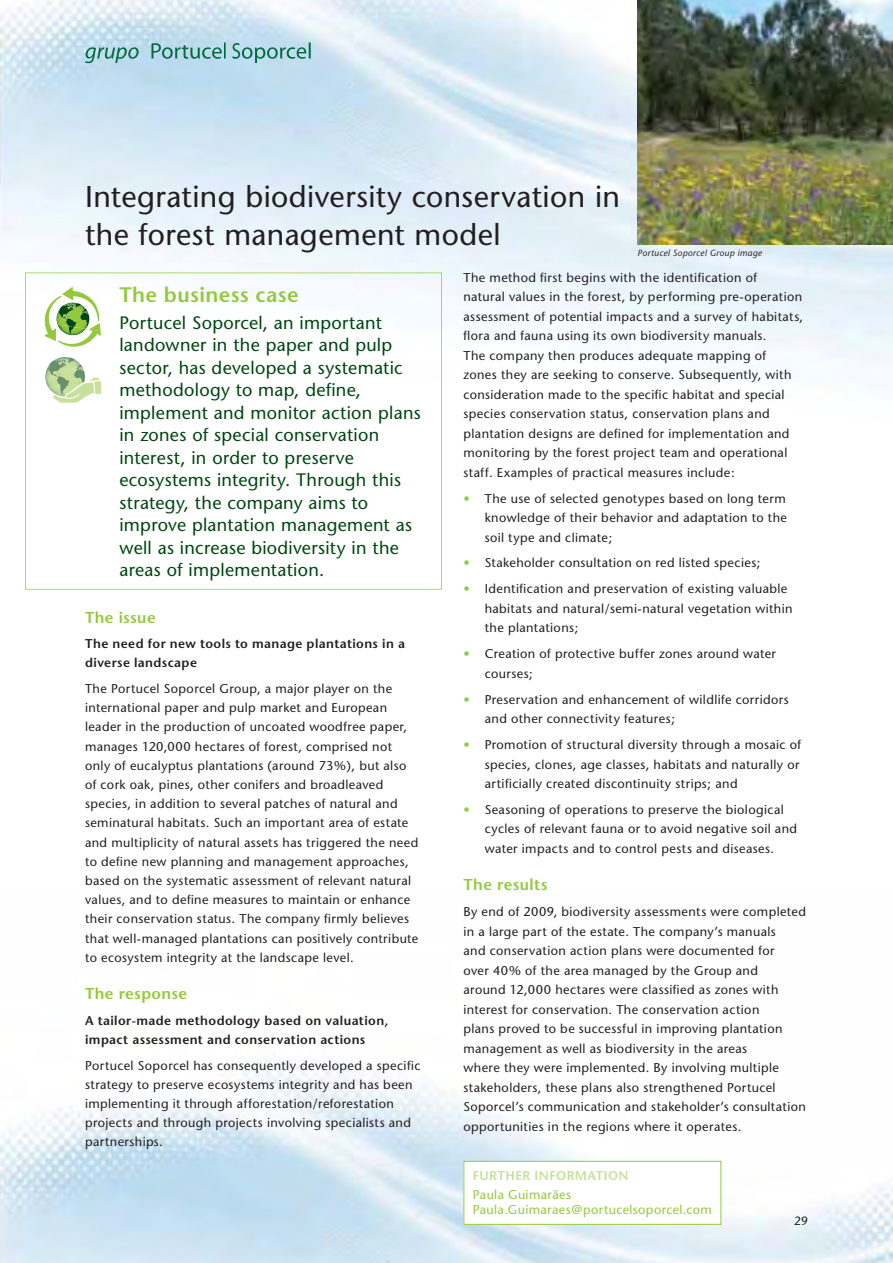
<style>
.page{position:relative;width:893px;height:1263px;background:#fff}
.page>*{position:absolute;margin:0;border:0;box-sizing:border-box;transform-origin:0 0}
.t1{font:30px/37.5px "Stone San 1";letter-spacing:.015em;color:#231f20}
.t2{font:600 21px "Stone Sans";letter-spacing:.02em;color:#94c93d}
.t3{font:18px/22.5px "Stone San 1";letter-spacing:.015em;color:#004711}
.t4{font:600 15.75px "Stone Sans";letter-spacing:.025em;color:#94c93d}
.t5{font:12.75px/19.5px "Stone San 1";letter-spacing:.03em;color:#231f20}
.t6{font:600 12.75px/19.2px "Stone Sans";letter-spacing:.035em;color:#231f20}
.t7{font:12.75px/15px "Stone San 1";letter-spacing:.03em;color:#94c93d}
.t8{font:600 12.75px "Stone Sans";letter-spacing:.035em;color:#c8e09b}
.t9{font:12px "Stone San 1";color:#231f20}
.t10{font:italic 9px "Stone Sans";letter-spacing:.035em;color:#231f20}
</style>
<div class="page">
<img style="left:213px;top:0;width:680px;height:365px">
<img style="left:0;top:0;width:213px;height:273px">
<img style="left:0;top:1059px;width:893px;height:204px">
<svg style="left:85px;top:43px;width:226px;height:20px;background:#96c3c9"></svg>
<div style="left:464px;top:1161px;width:257px;height:63px;background:#fff"></div>
<div style="left:463px;top:1161px;width:258px;height:64px;border:1px solid #94c93d"></div>
<svg style="left:25px;top:273px;width:417px;height:317px"></svg>
<img style="left:637px;top:0;width:256px;height:245px">
<img style="left:44px;top:287px;width:57px;height:44px">
<img style="left:62px;top:287px;width:38px;height:16px">
<img style="left:45px;top:296px;width:17px;height:7px">
<svg style="left:45px;top:303px;width:56px;height:44px"></svg>
<svg style="left:45px;top:357px;width:56px;height:46px"></svg>
<h1 class="t1" style="left:85px;top:180px;width:536px">Integrating biodiversity conservation in the forest management model</h1>
<h2 class="t2" style="left:119px;top:286px;width:181px">The business case</h2>
<p class="t3" style="left:119px;top:312px;width:303px">Portucel Soporcel, an important landowner in the paper and pulp sector, has developed a systematic methodology to map, define, implement and monitor action plans in zones of special conservation interest, in order to preserve ecosystems integrity. Through this strategy, the company aims to improve plantation management as well as increase biodiversity in the areas of implementation.</p>
<p class="t10" style="left:637px;top:249px;width:126px">Portucel Soporcel Group image</p>
<p class="t5" style="left:463px;top:268px;width:341px">The method first begins with the identification of<br>natural values in the forest, by performing pre-operation assessment of potential impacts and a survey of habitats, flora and fauna using its own biodiversity manuals.<br>The company then produces adequate mapping of<br>zones they are seeking to conserve. Subsequently, with consideration made to the specific habitat and special species conservation status, conservation plans and plantation designs are defined for implementation and monitoring by the forest project team and operational staff. Examples of practical measures include:</p>
<p class="t5" style="left:485px;top:489px;width:304px;text-align:justify">The use of selected genotypes based on long term knowledge of their behavior and adaptation to the soil type and climate;</p>
<p class="t5" style="left:485px;top:551px;width:304px;line-height:26px">Stakeholder consultation on red listed species;<br>Identification and preservation of existing valuable</p>
<p class="t5" style="left:485px;top:599px;width:309px">habitats and natural/semi-natural vegetation within the plantations;</p>
<p class="t5" style="left:485px;top:645px;width:293px">Creation of protective buffer zones around water courses;</p>
<p class="t5" style="left:485px;top:690px;width:306px">Preservation and enhancement of wildlife corridors and other connectivity features;</p>
<p class="t5" style="left:485px;top:735px;width:318px">Promotion of structural diversity through a mosaic of species, clones, age classes, habitats and naturally or artificially created discontinuity strips; and</p>
<p class="t5" style="left:485px;top:800px;width:314px">Seasoning of operations to preserve the biological cycles of relevant fauna or to avoid negative soil and water impacts and to control pests and diseases.</p>
<p class="t4" style="left:463px;top:879px;width:86px">The results</p>
<p class="t5" style="left:463px;top:903px;width:344px">By end of 2009, biodiversity assessments were completed in a large part of the estate. The company’s manuals<br>and conservation action plans were documented for<br>over 40% of the area managed by the Group and<br>around 12,000 hectares were classified as zones with interest for conservation. The conservation action<br>plans proved to be successful in improving plantation management as well as biodiversity in the areas<br>where they were implemented. By involving multiple stakeholders, these plans also strengthened Portucel Soporcel’s communication and stakeholder’s consultation opportunities in the regions where it operates.</p>
<p class="t4" style="left:85px;top:611px;width:72px">The issue</p>
<p class="t6" style="left:85px;top:635px;width:321px">The need for new tools to manage plantations in a diverse landscape</p>
<p class="t5" style="left:85px;top:680px;width:335px">The Portucel Soporcel Group, a major player on the international paper and pulp market and European leader in the production of uncoated woodfree paper, manages 120,000 hectares of forest, comprised not only of eucalyptus plantations (around 73%), but also of cork oak, pines, other conifers and broadleaved species, in addition to several patches of natural and seminatural habitats. Such an important area of estate and multiplicity of natural assets has triggered the need to define new planning and management approaches, based on the systematic assessment of relevant natural values, and to define measures to maintain or enhance their conservation status. The company firmly believes that well-managed plantations can positively contribute to ecosystem integrity at the landscape level.</p>
<p class="t4" style="left:85px;top:988px;width:104px">The response</p>
<p class="t6" style="left:85px;top:1012px;width:305px">A tailor-made methodology based on valuation, impact assessment and conservation actions</p>
<p class="t5" style="left:85px;top:1056px;width:337px">Portucel Soporcel has consequently developed a specific strategy to preserve ecosystems integrity and has been implementing it through afforestation/reforestation projects and through projects involving specialists and partnerships.</p>
<p class="t8" style="left:473px;top:1170px;width:157px">FURTHER INFORMATION</p>
<p class="t7" style="left:473px;top:1188px;width:241px">Paula Guimarães<br>Paula.Guimaraes@portucelsoporcel.com</p>
<p class="t9" style="left:794px;top:1215px;width:15px">29</p>
</div>
